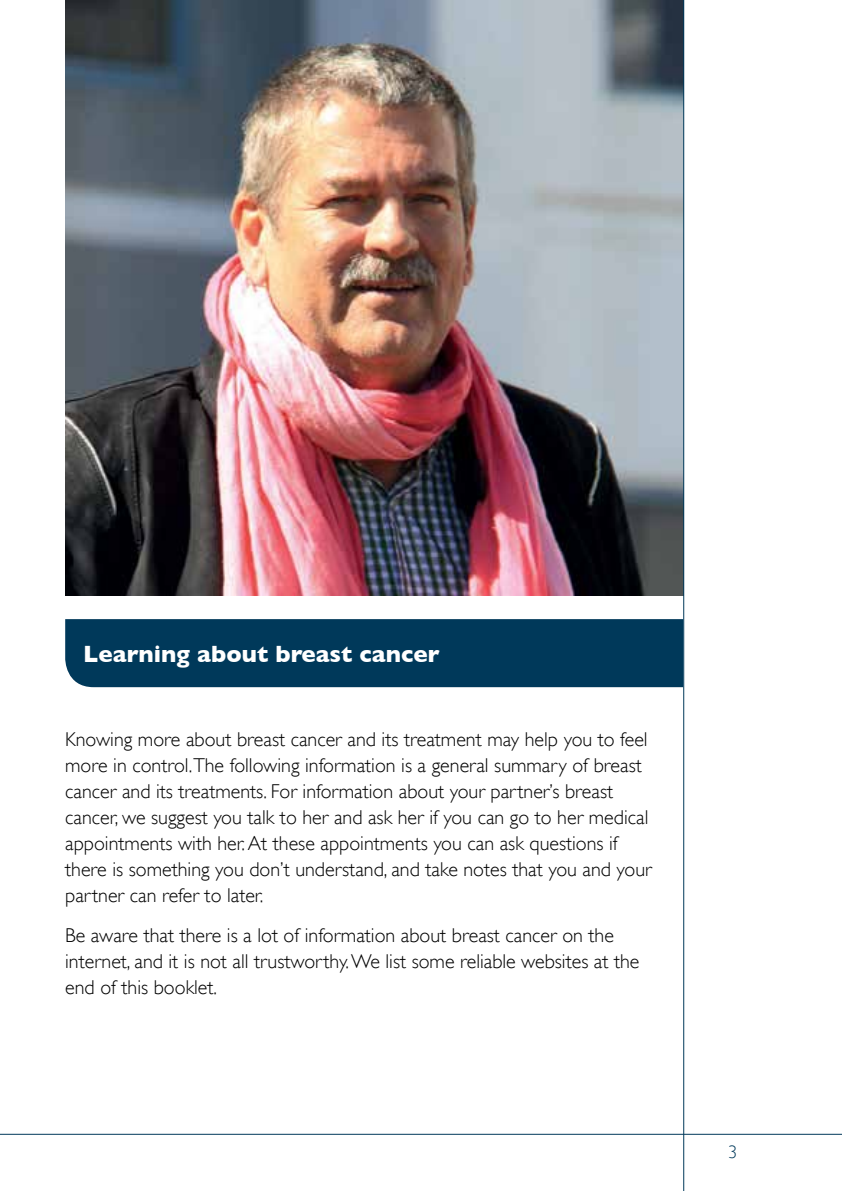
<style>
.page{position:relative;width:842px;height:1191px;background:#fff}
.page>*{position:absolute;margin:0;border:0;box-sizing:border-box;transform-origin:0 0}
.t1{font:700 24px "Gill Sans";color:#fff}
.t2{font:300 20px/26px "Gill Sans";color:#000}
.t3{font:300 18px "Gill Sans";color:#00395a}
</style>
<div class="page">
<hr style="left:0;top:1133px;width:842px;height:1px;background:#00395a">
<img style="left:65px;top:0;width:618px;height:595px">
<div style="left:65px;top:619px;width:618px;height:68px;background:#00395a"></div>
<hr style="left:683px;top:0;width:1px;height:1191px;background:#00395a">
<p class="t1" style="left:83px;top:639px;width:358px">Learning about breast cancer</p>
<p class="t2" style="left:65px;top:725px;width:588px">Knowing more about breast cancer and its treatment may help you to feel more in control.The following information is a general summary of breast cancer and its treatments. For information about your partner’s breast cancer, we suggest you talk to her and ask her if you can go to her medical appointments with her. At these appointments you can ask questions if there is something you don’t understand, and take notes that you and your partner can refer to later.</p>
<p class="t2" style="left:65px;top:922px;width:576px">Be aware that there is a lot of information about breast cancer on the internet, and it is not all trustworthy. We list some reliable websites at the end of this booklet.</p>
<p class="t3" style="left:728px;top:1138px;width:10px">3</p>
</div>
